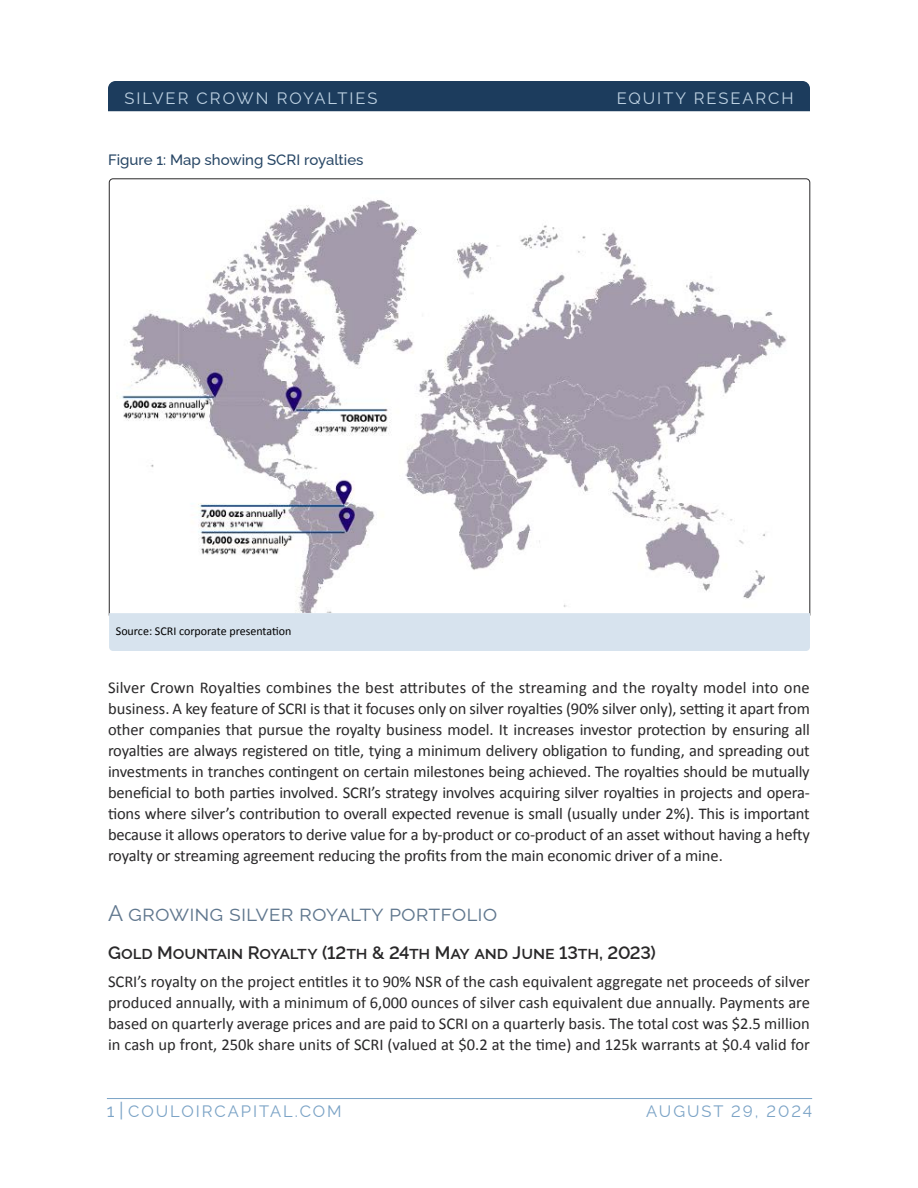
<style>
.page{position:relative;width:918px;height:1188px;background:#fff}
.page>*{position:absolute;margin:0;border:0;box-sizing:border-box;transform-origin:0 0}
.t1{font:22.5px "Raleway";color:#60778e}
.t2{font:600 18px "Raleway";letter-spacing:-.005em;color:#292829}
.t3{font:16.5px/21px "Calibri";letter-spacing:-.01em;color:#292829;text-align:justify}
.t4{font:16.5px "Raleway";letter-spacing:.12em;color:#bdd1e2}
.t5{font:16.5px "Raleway";letter-spacing:.12em;color:#7ba3c6}
.t6{font:500 15px "Raleway";color:#274665}
.t7{font:12px "Calibri";color:#000}
.s1{font-size:18px}
.s2{font-size:19.5px}
</style>
<div class="page">
<div style="left:108px;top:81px;width:702px;height:30px;background:#1c3c5d"></div>
<hr style="left:107px;top:1098px;width:705px;height:1px;background:#7ba3c6">
<svg style="left:109px;top:178px;width:701px;height:435px"></svg>
<div style="left:109px;top:613px;width:701px;height:38px;background:#d7e3ee"></div>
<p class="t4" style="left:124px;top:85px;width:254px">SILVER CROWN ROYALTIES</p>
<p class="t6" style="left:108px;top:148px;width:257px">Figure 1: Map showing SCRI royalties</p>
<p class="t7" style="left:116px;top:624px;width:177px">Source: SCRI corporate presentation</p>
<p class="t4" style="left:617px;top:85px;width:179px">EQUITY RESEARCH</p>
<p class="t3" style="left:108px;top:677px;width:703px">Silver Crown Royalties combines the best attributes of the streaming and the royalty model into one business. A key feature of SCRI is that it focuses only on silver royalties (90% silver only), setting it apart from other companies that pursue the royalty business model. It increases investor protection by ensuring all royalties are always registered on title, tying a minimum delivery obligation to funding, and spreading out investments in tranches contingent on certain milestones being achieved. The royalties should be mutually beneficial to both parties involved. SCRI’s strategy involves acquiring silver royalties in projects and opera&shy;tions where silver’s contribution to overall expected revenue is small (usually under 2%). This is important because it allows operators to derive value for a by-product or co-product of an asset without having a hefty royalty or streaming agreement reducing the profits from the main economic driver of a mine.</p>
<h1 class="t1" style="left:108px;top:895px;width:391px">A growing silver royalty portfolio</h1>
<p class="t2" style="left:108px;top:938px;width:549px">Gold Mountain Royalty (12th &amp; 24th May and June 13th, 2023)</p>
<p class="t3" style="left:108px;top:971px;width:704px">SCRI’s royalty on the project entitles it to 90% NSR of the cash equivalent aggregate net proceeds of silver produced annually, with a minimum of 6,000 ounces of silver cash equivalent due annually. Payments are based on quarterly average prices and are paid to SCRI on a quarterly basis. The total cost was $2.5 million in cash up front, 250k share units of SCRI (valued at $0.2 at the time) and 125k warrants at $0.4 valid for</p>
<p class="t5" style="left:107px;top:1098px;width:236px"><span class="s1">1</span> <span class="s2">|</span> COULOIRCAPITAL.COM</p>
<p class="t5" style="left:646px;top:1098px;width:167px">AUGUST 29, 2024</p>
</div>
